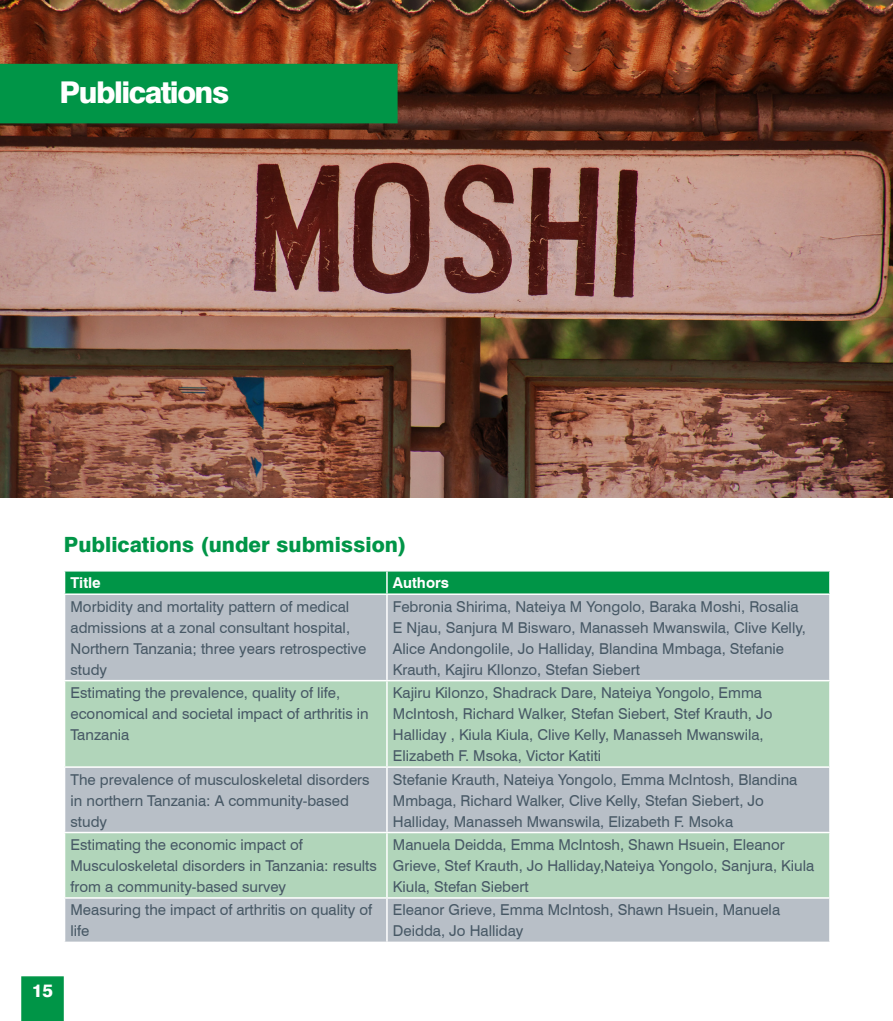
<style>
.page{position:relative;width:893px;height:1021px;background:#fff}
.page>*{position:absolute;margin:0;border:0;box-sizing:border-box;transform-origin:0 0}
.Chapter_Headings{font:800 30px "Swiss 721 BT";letter-spacing:-.05em;color:#fff}
.Paragraph_Heading{font:800 21px "Swiss 721 BT";color:#009547}
.t1{font:800 18px "Swiss 721 BT";color:#fff}
.Body_Text_Slate{font:15px/21px "Swiss 721 BT";color:#475865}
.Body_Text_Slate-2{font:700 15px "Swiss 721 BT";color:#fff}
</style>
<div class="page">
<div style="left:21px;top:976px;width:43px;height:44px;background:#009547"></div>
<img style="left:0;top:0;width:893px;height:497px">
<div style="left:0;top:64px;width:398px;height:59px;background:#009547"></div>
<div style="left:65px;top:595px;width:764px;height:346px;background:#b8bfc7"></div>
<svg style="left:65px;top:681px;width:764px;height:216px;background:#b3cebe"></svg>
<hr style="left:386px;top:595px;width:2px;height:85px;background:#fff">
<hr style="left:64px;top:680px;width:323px;height:1px;background:#fff">
<hr style="left:387px;top:680px;width:444px;height:1px;background:#fff">
<hr style="left:386px;top:681px;width:2px;height:85px;background:#fff">
<hr style="left:64px;top:766px;width:323px;height:1px;background:#fff">
<hr style="left:387px;top:766px;width:444px;height:1px;background:#fff">
<hr style="left:386px;top:767px;width:2px;height:64px;background:#fff">
<hr style="left:64px;top:831px;width:323px;height:2px;background:#fff">
<hr style="left:387px;top:831px;width:444px;height:2px;background:#fff">
<hr style="left:386px;top:833px;width:2px;height:64px;background:#fff">
<hr style="left:64px;top:897px;width:323px;height:1px;background:#fff">
<hr style="left:387px;top:897px;width:444px;height:1px;background:#fff">
<hr style="left:386px;top:898px;width:2px;height:43px;background:#fff">
<div style="left:64px;top:571px;width:765px;height:22px;background:#009547"></div>
<hr style="left:386px;top:571px;width:2px;height:22px;background:#fff">
<h1 class="Chapter_Headings" style="left:60px;top:74px;width:171px">Publications</h1>
<h2 class="Paragraph_Heading" style="left:64px;top:531px;width:344px">Publications (under submission)</h2>
<h3 class="Body_Text_Slate-2" style="left:71px;top:573px;width:32px">Title</h3>
<h3 class="Body_Text_Slate-2" style="left:393px;top:573px;width:58px">Authors</h3>
<h3 class="Body_Text_Slate" style="left:71px;top:595px;width:297px">Morbidity and mortality pattern of medical admissions at a zonal consultant hospital, Northern Tanzania; three years retrospective study</h3>
<h3 class="Body_Text_Slate" style="left:393px;top:595px;width:415px">Febronia Shirima, Nateiya M Yongolo, Baraka Moshi, Rosalia E Njau, Sanjura M Biswaro, Manasseh Mwanswila, Clive Kelly, Alice Andongolile, Jo Halliday, Blandina Mmbaga, Stefanie Krauth, Kajiru KIlonzo, Stefan Siebert</h3>
<h3 class="Body_Text_Slate" style="left:71px;top:682px;width:300px">Estimating the prevalence, quality of life, economical and societal impact of arthritis in<br>Tanzania</h3>
<h3 class="Body_Text_Slate" style="left:393px;top:682px;width:381px">Kajiru Kilonzo, Shadrack Dare, Nateiya Yongolo, Emma McIntosh, Richard Walker, Stefan Siebert, Stef Krauth, Jo Halliday , Kiula Kiula, Clive Kelly, Manasseh Mwanswila, Elizabeth F. Msoka, Victor Katiti</h3>
<h3 class="Body_Text_Slate" style="left:71px;top:768px;width:301px">The prevalence of musculoskeletal disorders in northern Tanzania: A community-based study</h3>
<h3 class="Body_Text_Slate" style="left:393px;top:768px;width:406px">Stefanie Krauth, Nateiya Yongolo, Emma McIntosh, Blandina<br>Mmbaga, Richard Walker, Clive Kelly, Stefan Siebert, Jo<br>Halliday, Manasseh Mwanswila, Elizabeth F. Msoka</h3>
<h3 class="Body_Text_Slate" style="left:71px;top:834px;width:308px">Estimating the economic impact of<br>Musculoskeletal disorders in Tanzania: results from a community-based survey</h3>
<h3 class="Body_Text_Slate" style="left:393px;top:834px;width:423px">Manuela Deidda, Emma McIntosh, Shawn Hsuein, Eleanor<br>Grieve, Stef Krauth, Jo Halliday,Nateiya Yongolo, Sanjura, Kiula<br>Kiula, Stefan Siebert</h3>
<h3 class="Body_Text_Slate" style="left:71px;top:899px;width:303px">Measuring the impact of arthritis on quality of life</h3>
<h3 class="Body_Text_Slate" style="left:393px;top:899px;width:389px">Eleanor Grieve, Emma McIntosh, Shawn Hsuein, Manuela<br>Deidda, Jo Halliday</h3>
<p class="t1" style="left:32px;top:980px;width:23px">15</p>
</div>
